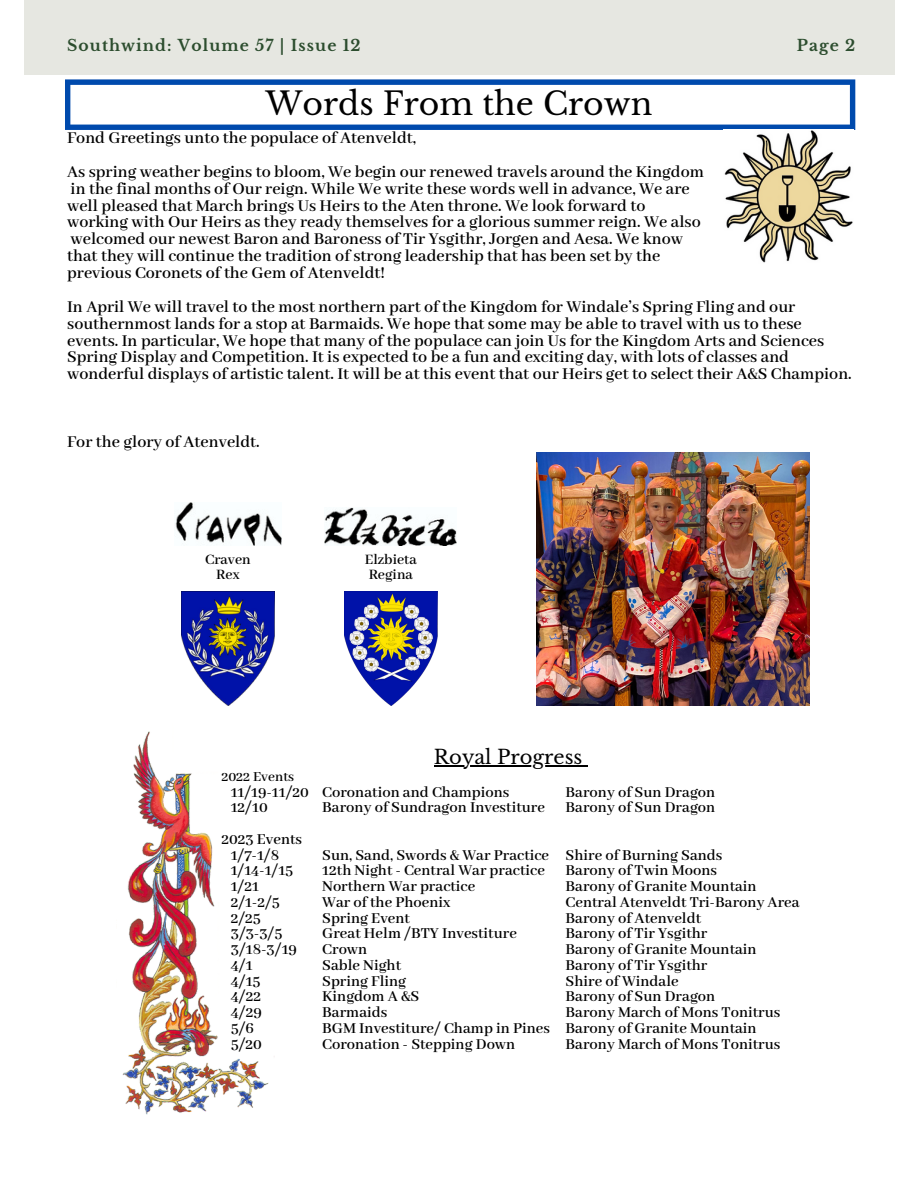
<style>
.page{position:relative;width:918px;height:1188px;background:#fff}
.page>*{position:absolute;margin:0;border:0;box-sizing:border-box;transform-origin:0 0}
.t1{font:31.5px "Libre Baskerville";color:#000}
.t2{font:19.5px "Libre Baskerville";color:#000}
.t3{font:600 18px/16.8px "Abhaya Libre";color:#000}
.t4{font:600 16.5px/15.8px "Abhaya Libre";color:#000}
.t5{font:700 15.6px "Libre Baskerville";letter-spacing:.07em;color:#2c4d2e}
.t6{font:600 15.6px/14.9px "Abhaya Libre";color:#000;text-align:center}
.t7{font:600 15px "Abhaya Libre";color:#000}
</style>
<div class="page">
<div style="left:24px;top:0;width:871px;height:74px;background:#e6e7e1"></div>
<svg style="left:65px;top:79px;width:790px;height:51px"></svg>
<img style="left:122px;top:731px;width:147px;height:384px">
<hr style="left:434px;top:765px;width:148px;height:2px;background:#000">
<svg style="left:582px;top:765px;width:6px;height:2px"></svg>
<img style="left:724px;top:130px;width:129px;height:133px">
<img style="left:181px;top:591px;width:94px;height:114px">
<img style="left:344px;top:591px;width:93px;height:114px">
<img style="left:175px;top:503px;width:106px;height:43px">
<img style="left:325px;top:507px;width:132px;height:39px">
<img style="left:536px;top:452px;width:273px;height:253px">
<p class="t5" style="left:67px;top:36px;width:295px">Southwind: Volume 57 | Issue 12</p>
<p class="t5" style="left:797px;top:36px;width:60px">Page 2</p>
<h1 class="t1" style="left:266px;top:85px;width:388px">Words From the Crown</h1>
<p class="t3" style="left:67px;top:122px;width:638px;line-height:33.8px">Fond Greetings unto the populace of Atenveldt,<br>As spring weather begins to bloom, We begin our renewed travels around the Kingdom</p>
<p class="t3" style="left:67px;top:181px;width:635px">in the final months of Our reign. While We write these words well in advance, We are well pleased that March brings Us Heirs to the Aten throne. We look forward to working with Our Heirs as they ready themselves for a glorious summer reign. We also welcomed our newest Baron and Baroness of Tir Ysgithr, Jorgen and Aesa. We know that they will continue the tradition of strong leadership that has been set by the previous Coronets of the Gem of Atenveldt!</p>
<p class="t3" style="left:67px;top:299px;width:786px">In April We will travel to the most northern part of the Kingdom for Windale’s Spring Fling and our southernmost lands for a stop at Barmaids. We hope that some may be able to travel with us to these events. In particular, We hope that many of the populace can join Us for the Kingdom Arts and Sciences Spring Display and Competition. It is expected to be a fun and exciting day, with lots of classes and wonderful displays of artistic talent. It will be at this event that our Heirs get to select their A&amp;S Champion.</p>
<p class="t3" style="left:67px;top:434px;width:194px">For the glory of Atenveldt.</p>
<p class="t6" style="left:205px;top:553px;width:47px">Craven<br>Rex</p>
<p class="t6" style="left:365px;top:553px;width:54px;text-align:left">Elzbieta<br>Regina</p>
<p class="t2" style="left:434px;top:745px;width:150px">Royal Progress</p>
<p class="t7" style="left:221px;top:768px;width:74px">2022 Events</p>
<p class="t4" style="left:231px;top:785px;width:80px">11/19-11/20<br>12/10</p>
<p class="t4" style="left:231px;top:832px;width:73px;text-indent:-9px">2023 Events<br>1/7-1/8<br>1/14-1/15<br>1/21<br>2/1-2/5<br>2/25<br>3/3-3/5<br>3/18-3/19<br>4/1<br>4/15<br>4/22<br>4/29<br>5/6<br>5/20</p>
<p class="t4" style="left:322px;top:785px;width:224px">Coronation and Champions<br>Barony of Sundragon Investiture</p>
<p class="t4" style="left:322px;top:848px;width:229px">Sun, Sand, Swords &amp; War Practice<br>12th Night - Central War practice<br>Northern War practice<br>War of the Phoenix<br>Spring Event<br>Great Helm /BTY Investiture<br>Crown<br>Sable Night<br>Spring Fling<br>Kingdom A &amp;S<br>Barmaids<br>BGM Investiture/ Champ in Pines<br>Coronation - Stepping Down</p>
<p class="t4" style="left:566px;top:785px;width:151px">Barony of Sun Dragon<br>Barony of Sun Dragon</p>
<p class="t4" style="left:566px;top:848px;width:236px">Shire of Burning Sands<br>Barony of Twin Moons<br>Barony of Granite Mountain<br>Central Atenveldt Tri-Barony Area<br>Barony of Atenveldt<br>Barony of Tir Ysgithr<br>Barony of Granite Mountain<br>Barony of Tir Ysgithr<br>Shire of Windale<br>Barony of Sun Dragon<br>Barony March of Mons Tonitrus<br>Barony of Granite Mountain<br>Barony March of Mons Tonitrus</p>
</div>
